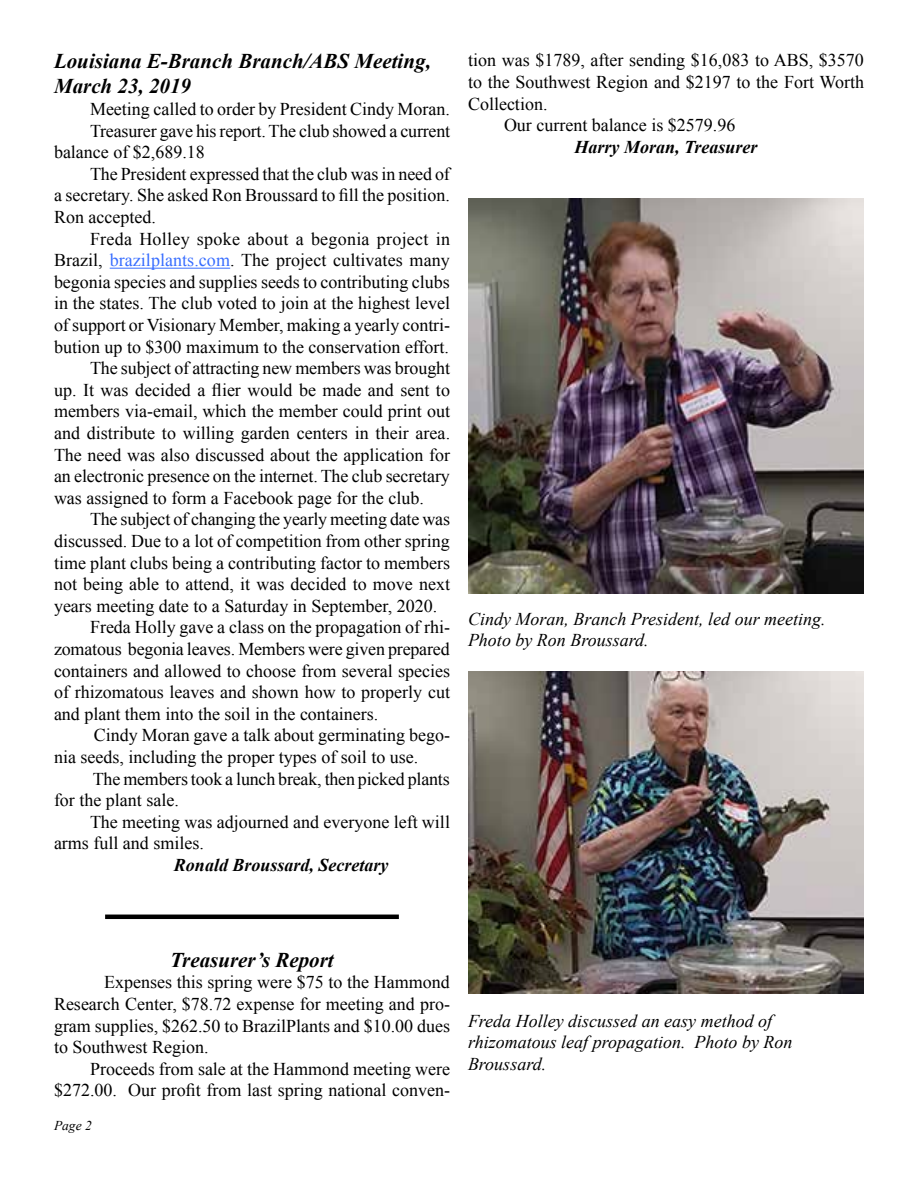
<style>
.page{position:relative;width:918px;height:1188px;background:#fff}
.page>*{position:absolute;margin:0;border:0;box-sizing:border-box;transform-origin:0 0}
.t1{font:italic 700 21px/25.2px "Times New Roman";color:#000}
.t2{font:18px/21.6px "Times New Roman";color:#000;text-align:justify}
.t3{font:italic 18px/21.6px "Times New Roman";color:#000}
.t4{font:italic 700 18px "Times New Roman";color:#000}
.t5{font:italic 13.5px "Times New Roman";color:#000}
.s1{color:#386eff}
</style>
<div class="page">
<hr style="left:110px;top:268px;width:120px;height:1px;background:#386eff">
<hr style="left:105px;top:915px;width:294px;height:4px;background:#000">
<img style="left:468px;top:198px;width:396px;height:396px">
<img style="left:468px;top:671px;width:396px;height:322px">
<p class="t1" style="left:54px;top:48px;width:378px">Louisiana E-Branch Branch/ABS Meeting,<br>March 23, 2019</p>
<p class="t2" style="left:90px;top:98px;width:362px">Meeting called to order by President Cindy Moran.</p>
<p class="t2" style="left:90px;top:120px;width:362px">Treasurer gave his report. The club showed a current</p>
<p class="t2" style="left:54px;top:141px;width:152px">balance of $2,689.18</p>
<p class="t2" style="left:90px;top:163px;width:361px">The President expressed that the club was in need of</p>
<p class="t2" style="left:54px;top:184px;width:398px">a secretary. She asked Ron Broussard to fill the position.</p>
<p class="t2" style="left:54px;top:206px;width:103px">Ron accepted.</p>
<p class="t2" style="left:90px;top:228px;width:362px">Freda Holley spoke about a begonia project in</p>
<p class="t2" style="left:54px;top:249px;width:397px">Brazil, <span class="s1">brazilplants.com</span>. The project cultivates many</p>
<p class="t2" style="left:54px;top:271px;width:397px">begonia species and supplies seeds to contributing clubs</p>
<p class="t2" style="left:54px;top:292px;width:398px">in the states. The club voted to join at the highest level</p>
<p class="t2" style="left:54px;top:314px;width:397px">of support or Visionary Member, making a yearly contri-</p>
<p class="t2" style="left:54px;top:336px;width:397px">bution up to $300 maximum to the conservation effort.</p>
<p class="t2" style="left:90px;top:357px;width:362px">The subject of attracting new members was brought</p>
<p class="t2" style="left:54px;top:379px;width:398px">up. It was decided a flier would be made and sent to</p>
<p class="t2" style="left:54px;top:400px;width:398px">members via-email, which the member could print out</p>
<p class="t2" style="left:54px;top:422px;width:398px">and distribute to willing garden centers in their area.</p>
<p class="t2" style="left:54px;top:444px;width:398px">The need was also discussed about the application for</p>
<p class="t2" style="left:54px;top:465px;width:397px">an electronic presence on the internet. The club secretary</p>
<p class="t2" style="left:54px;top:487px;width:371px">was assigned to form a Facebook page for the club.</p>
<p class="t2" style="left:90px;top:508px;width:362px">The subject of changing the yearly meeting date was</p>
<p class="t2" style="left:54px;top:530px;width:397px">discussed. Due to a lot of competition from other spring</p>
<p class="t2" style="left:54px;top:552px;width:398px">time plant clubs being a contributing factor to members</p>
<p class="t2" style="left:54px;top:573px;width:398px">not being able to attend, it was decided to move next</p>
<p class="t2" style="left:54px;top:595px;width:385px">years meeting date to a Saturday in September, 2020.</p>
<p class="t2" style="left:90px;top:616px;width:362px">Freda Holly gave a class on the propagation of rhi-</p>
<p class="t2" style="left:54px;top:638px;width:397px">zomatous begonia leaves. Members were given prepared</p>
<p class="t2" style="left:54px;top:660px;width:398px">containers and allowed to choose from several species</p>
<p class="t2" style="left:54px;top:681px;width:398px">of rhizomatous leaves and shown how to properly cut</p>
<p class="t2" style="left:54px;top:703px;width:326px">and plant them into the soil in the containers.</p>
<p class="t2" style="left:94px;top:724px;width:358px">Cindy Moran gave a talk about germinating bego-</p>
<p class="t2" style="left:54px;top:746px;width:366px">nia seeds, including the proper types of soil to use.</p>
<p class="t2" style="left:93px;top:768px;width:358px">The members took a lunch break, then picked plants</p>
<p class="t2" style="left:54px;top:789px;width:126px">for the plant sale.</p>
<p class="t2" style="left:90px;top:811px;width:362px">The meeting was adjourned and everyone left will</p>
<p class="t2" style="left:54px;top:832px;width:151px">arms full and smiles.</p>
<p class="t4" style="left:174px;top:852px;width:216px">Ronald Broussard, Secretary</p>
<p class="t2" style="left:468px;top:49px;width:397px">tion was $1789, after sending $16,083 to ABS, $3570</p>
<p class="t2" style="left:468px;top:71px;width:398px">to the Southwest Region and $2197 to the Fort Worth</p>
<p class="t2" style="left:468px;top:93px;width:81px">Collection.</p>
<p class="t2" style="left:504px;top:114px;width:233px">Our current balance is $2579.96</p>
<p class="t4" style="left:575px;top:134px;width:184px">Harry Moran, Treasurer</p>
<p class="t3" style="left:468px;top:608px;width:359px">Cindy Moran, Branch President, led our meeting.<br>Photo by Ron Broussard.</p>
<p class="t1" style="left:170px;top:947px;width:165px">Treasurer’s Report</p>
<p class="t2" style="left:54px;top:971px;width:398px;text-indent:50px">Expenses this spring were $75 to the Hammond Research Center, $78.72 expense for meeting and pro&shy;gram supplies, $262.50 to BrazilPlants and $10.00 dues to Southwest Region.</p>
<p class="t2" style="left:54px;top:1058px;width:398px;text-align:right">Proceeds from sale at the Hammond meeting were $272.00. Our profit from last spring national conven-</p>
<p class="t5" style="left:54px;top:1116px;width:39px">Page 2</p>
<p class="t3" style="left:468px;top:1009px;width:326px">Freda Holley discussed an easy method of rhizomatous leaf propagation. Photo by Ron<br>Broussard.</p>
</div>
